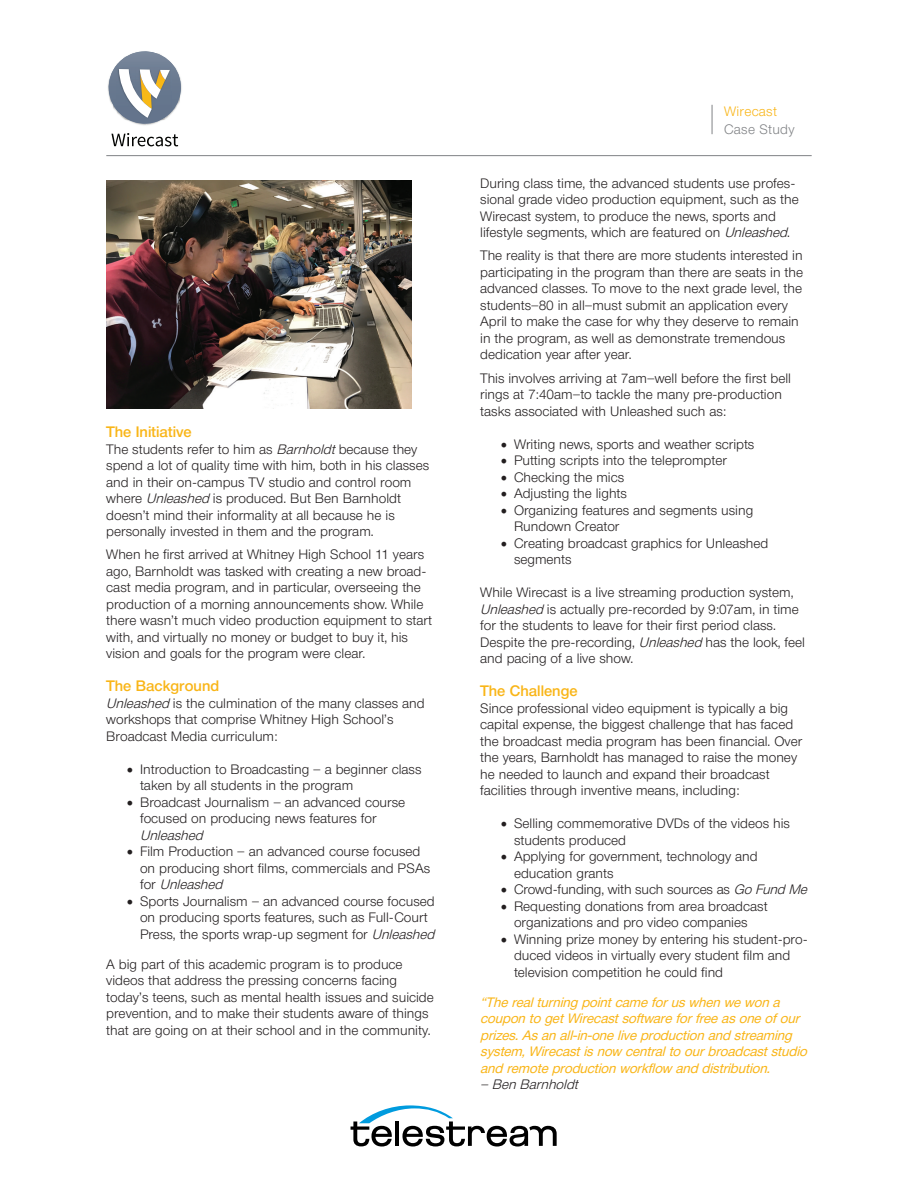
<style>
.page{position:relative;width:918px;height:1188px;background:#fff}
.page>*{position:absolute;margin:0;border:0;box-sizing:border-box;transform-origin:0 0}
.t1{font:500 15px "Neue Helvetica BQ";color:#f9b517}
.t2{font:300 13.5px/16.5px "Neue Helvetica BQ";color:#231f20}
.t3{font:italic 13.5px/16.5px "Neue Helvetica BQ";color:#f9b517}
.t4{font:italic 300 13.5px "Neue Helvetica BQ";color:#231f20}
.t5{font:300 13.5px "Neue Helvetica BQ";letter-spacing:.02em;color:#808285}
.t6{font:300 13.5px "Neue Helvetica BQ";letter-spacing:.02em;color:#f9b517}
.s1{font-style:italic}
.s2{font-family:"Minion Pro";font-weight:400;font-size:18px}
</style>
<div class="page">
<svg style="left:351px;top:1105px;width:206px;height:42px"></svg>
<hr style="left:106px;top:155px;width:706px;height:1px;background:#808285">
<svg style="left:712px;top:105px;width:1px;height:29px"></svg>
<svg style="left:108px;top:51px;width:74px;height:95px"></svg>
<img style="left:106px;top:180px;width:305px;height:229px">
<p class="t1" style="left:106px;top:422px;width:87px">The Initiative</p>
<p class="t2" style="left:106px;top:441px;width:324px">The students refer to him as <span class="s1">Barnholdt</span>because they spend a lot of quality time with him, both in his classes and in their on-campus TV studio and control room where <span class="s1">Unleashed</span> is produced. But Ben Barnholdt doesn’t mind their informality at all because he is personally invested in them and the program.</p>
<p class="t2" style="left:106px;top:546px;width:327px">When he first arrived at Whitney High School 11 years ago, Barnholdt was tasked with creating a new broad&shy;cast media program, and in particular, overseeing the production of a morning announcements show. While there wasn’t much video production equipment to start with, and virtually no money or budget to buy it, his vision and goals for the program were clear.</p>
<p class="t1" style="left:106px;top:677px;width:114px">The Background</p>
<p class="t2" style="left:106px;top:695px;width:320px"><span class="s1">Unleashed</span> is the culmination of the many classes and workshops that comprise Whitney High School’s<br>Broadcast Media curriculum:</p>
<p class="t2" style="left:140px;top:761px;width:283px;text-indent:-14px"><span class="s2">•</span> Introduction to Broadcasting — a beginner class taken by all students in the program</p>
<p class="t2" style="left:140px;top:794px;width:267px;text-indent:-14px"><span class="s2">•</span> Broadcast Journalism — an advanced course focused on producing news features for</p>
<p class="t4" style="left:140px;top:827px;width:68px">Unleashed</p>
<p class="t2" style="left:140px;top:843px;width:292px;text-indent:-14px"><span class="s2">•</span> Film Production — an advanced course focused on producing short films, commercials and PSAs f o r <span class="s1">Unleashed</span></p>
<p class="t2" style="left:140px;top:893px;width:300px;text-indent:-14px"><span class="s2">•</span> Sports Journalism — an advanced course focused on producing sports features, such as Full-Court<br>Press, the sports wrap-up segment for <span class="s1">Unleashed</span></p>
<p class="t2" style="left:106px;top:956px;width:329px">A big part of this academic program is to produce videos that address the pressing concerns facing today’s teens, such as mental health issues and suicide prevention, and to make their students aware of things that are going on at their school and in the community.</p>
<p class="t6" style="left:724px;top:103px;width:54px">Wirecast</p>
<p class="t5" style="left:724px;top:121px;width:72px">Case Study</p>
<p class="t2" style="left:480px;top:174px;width:320px">During class time, the advanced students use profes&shy;sional grade video production equipment, such as the Wirecast system, to produce the news, sports and lifestyle segments, which are featured on <span class="s1">Unleashed</span>.</p>
<p class="t2" style="left:480px;top:247px;width:324px">The reality is that there are more students interested in participating in the program than there are seats in the advanced classes. To move to the next grade level, the students—80 in all—must submit an application every April to make the case for why they deserve to remain in the program, as well as demonstrate tremendous dedication year after year.</p>
<p class="t2" style="left:480px;top:369px;width:312px">This involves arriving at 7am—well before the first bell rings at 7:40am—to tackle the many pre-production tasks associated with Unleashed such as:</p>
<p class="t2" style="left:501px;top:435px;width:255px"><span class="s2">•</span> Writing news, sports and weather scripts</p>
<p class="t2" style="left:501px;top:452px;width:228px"><span class="s2">•</span> Putting scripts into the teleprompter</p>
<p class="t2" style="left:501px;top:468px;width:125px"><span class="s2">•</span> Checking the mics</p>
<p class="t2" style="left:501px;top:485px;width:128px"><span class="s2">•</span> Adjusting the lights</p>
<p class="t2" style="left:514px;top:501px;width:241px;text-indent:-14px"><span class="s2">•</span> Organizing features and segments using<br>Rundown Creator</p>
<p class="t2" style="left:514px;top:534px;width:256px;text-indent:-14px"><span class="s2">•</span> Creating broadcast graphics for Unleashed segments</p>
<p class="t2" style="left:480px;top:584px;width:326px">While Wirecast is a live streaming production system, <span class="s1">Unleashed</span> is actually pre-recorded by 9:07am, in time for the students to leave for their first period class.<br>Despite the pre-recording, <span class="s1">Unleashed</span> has the look, feel and pacing of a live show.</p>
<p class="t1" style="left:480px;top:681px;width:99px">The Challenge</p>
<p class="t2" style="left:480px;top:699px;width:323px">Since professional video equipment is typically a big capital expense, the biggest challenge that has faced the broadcast media program has been financial. Over the years, Barnholdt has managed to raise the money he needed to launch and expand their broadcast facilities through inventive means, including:</p>
<p class="t2" style="left:514px;top:815px;width:277px;text-indent:-14px"><span class="s2">•</span> Selling commemorative DVDs of the videos his students produced</p>
<p class="t2" style="left:514px;top:848px;width:245px;text-indent:-14px"><span class="s2">•</span> Applying for government, technology and education grants</p>
<p class="t2" style="left:501px;top:881px;width:312px"><span class="s2">•</span> Crowd-funding, with such sources as <span class="s1">GoFundMe</span></p>
<p class="t2" style="left:501px;top:897px;width:269px;text-align:center"><span class="s2">•</span> Requesting donations from area broadcast organizations and pro video companies</p>
<p class="t2" style="left:514px;top:930px;width:295px;text-indent:-14px"><span class="s2">•</span> Winning prize money by entering his student-pro&shy;duced videos in virtually every student film and television competition he could find</p>
<p class="t3" style="left:480px;top:993px;width:332px">“Therealturningpointcameforuswhenwewona coupontogetWirecastsoftwareforfreeasoneofour prizes.Asanall-in-oneliveproductionand streaming system,Wirecastisnow centraltoourbroadcaststudio and remoteproductionworkflow and distribution.</p>
<p class="t4" style="left:480px;top:1076px;width:103px">—BenBarnholdt</p>
</div>
